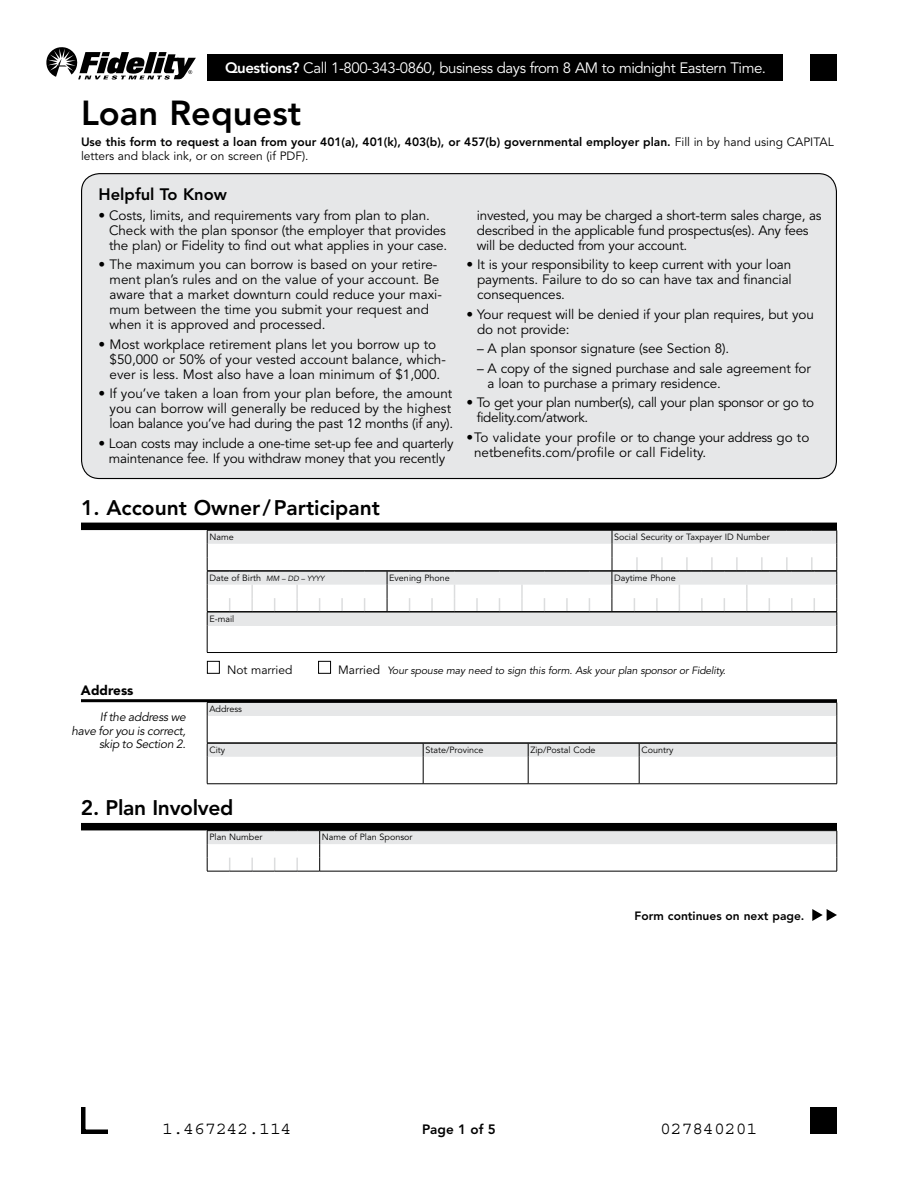
<style>
.page{position:relative;width:918px;height:1188px;background:#fff}
.page>*{position:absolute;margin:0;border:0;box-sizing:border-box;transform-origin:0 0}
.t1{font:800 34.5px "Avenir LT Std";color:#000}
.t2{font:800 21px "Avenir LT Std";color:#000}
.t3{font:18px "Courier Std";color:#000}
.t4{font:800 16.5px "Avenir LT Std";color:#000}
.t5{font:15px "Avenir LT Std";letter-spacing:-.03em;color:#fff}
.t6{font:13.5px/15px "Avenir LT Std";letter-spacing:-.01em;color:#000}
.t7{font:800 13.5px "Avenir LT Std";color:#000}
.t8{font:900 13.5px "Avenir LT Std";color:#000}
.t9{font:800 12px/13.5px "Avenir LT Std";color:#000}
.t10{font:italic 12px/13.5px "Avenir LT Std";letter-spacing:-.02em;color:#000;text-align:right}
.t11{font:12px "Avenir LT Std";color:#000}
.t12{font:italic 10.5px "Avenir LT Std";letter-spacing:-.01em;color:#000}
.t13{font:9px "Avenir LT Std";color:#000}
.s1{font-weight:800}
.s2{font-weight:400}
.s3{font-style:italic;font-size:7.5px}
.s4{font-style:normal;font-size:12px}
</style>
<div class="page">
<svg style="left:46px;top:47px;width:150px;height:33px"></svg>
<div style="left:81px;top:523px;width:756px;height:7px;background:#000"></div>
<hr style="left:81px;top:699px;width:756px;height:3px;background:#000">
<div style="left:81px;top:823px;width:756px;height:7px;background:#000"></div>
<div style="left:82px;top:174px;width:754px;height:305px;background:#e6e7e8;border-radius:18px"></div>
<hr style="left:207px;top:652px;width:630px;height:1px;background:#000">
<svg style="left:207px;top:530px;width:631px;height:122px"></svg>
<div style="left:207px;top:661px;width:13px;height:13px;border:1px solid #000"></div>
<div style="left:318px;top:661px;width:13px;height:13px;border:1px solid #000"></div>
<hr style="left:207px;top:702px;width:630px;height:1px;background:#000">
<svg style="left:207px;top:703px;width:631px;height:81px"></svg>
<hr style="left:207px;top:784px;width:216px;height:1px;background:#000">
<hr style="left:423px;top:784px;width:105px;height:1px;background:#000">
<hr style="left:528px;top:784px;width:111px;height:1px;background:#000">
<hr style="left:639px;top:784px;width:198px;height:1px;background:#000">
<svg style="left:207px;top:830px;width:631px;height:42px"></svg>
<div style="left:207px;top:54px;width:576px;height:27px;background:#000"></div>
<svg style="left:812px;top:909px;width:25px;height:12px"></svg>
<div style="left:810px;top:1107px;width:27px;height:27px;background:#000"></div>
<svg style="left:81px;top:1107px;width:27px;height:27px"></svg>
<div style="left:810px;top:54px;width:27px;height:27px;background:#000"></div>
<p class="t5" style="left:225px;top:59px;width:543px"><span class="s1">Questions?</span> Call 1-800-343-0860, business days from 8 AM to midnight Eastern Time.</p>
<h1 class="t1" style="left:81px;top:93px;width:222px">Loan Request</h1>
<p class="t9" style="left:81px;top:135px;width:754px">Use this form to request a loan from your 401(a), 401(k), 403(b), or 457(b) governmental employer plan. <span class="s2">Fill in by hand using CAPITAL letters and black ink, or on screen (if PDF).</span></p>
<p class="t4" style="left:99px;top:185px;width:130px">Helpful To Know</p>
<p class="t6" style="left:109px;top:208px;width:340px;text-indent:-11px">• Costs, limits, and requirements vary from plan to plan.<br>Check with the plan sponsor (the employer that provides the plan) or Fidelity to find out what applies in your case.</p>
<p class="t6" style="left:110px;top:257px;width:334px;text-indent:-11px">• The maximum you can borrow is based on your retire&shy;ment plan’s rules and on the value of your account. Be aware that a market downturn could reduce your maxi&shy;mum between the time you submit your request and when it is approved and processed.</p>
<p class="t6" style="left:110px;top:337px;width:338px;text-indent:-11px">• Most workplace retirement plans let you borrow up to $50,000 or 50% of your vested account balance, which&shy;ever is less. Most also have a loan minimum of $1,000.</p>
<p class="t6" style="left:110px;top:386px;width:345px;text-indent:-11px">• If you’ve taken a loan from your plan before, the amount you can borrow will generally be reduced by the highest loan balance you’ve had during the past 12 months (if any).</p>
<p class="t6" style="left:99px;top:436px;width:357px;text-align:center">• Loan costs may include a one-time set-up fee and quarterly maintenance fee. If you withdraw money that you recently</p>
<p class="t6" style="left:477px;top:208px;width:346px">invested, you may be charged a short-term sales charge, as described in the applicable fund prospectus(es). Any fees will be deducted from your account.</p>
<p class="t6" style="left:477px;top:257px;width:316px;text-align:justify;text-indent:-11px">• It is your responsibility to keep current with your loan payments. Failure to do so can have tax and financial consequences.</p>
<p class="t6" style="left:477px;top:307px;width:338px;text-indent:-11px">• Your request will be denied if your plan requires, but you do not provide:</p>
<p class="t6" style="left:477px;top:341px;width:254px">– A plan sponsor signature (see Section 8).</p>
<p class="t6" style="left:488px;top:361px;width:325px;text-indent:-11px">– A copy of the signed purchase and sale agreement for a loan to purchase a primary residence.</p>
<p class="t6" style="left:477px;top:395px;width:339px;text-indent:-10px">• To get your plan number(s), call your plan sponsor or go to fidelity.com/atwork.</p>
<p class="t6" style="left:474px;top:430px;width:337px;text-indent:-8px">•To validate your profile or to change your address go to netbenefits.com/profile or call Fidelity.</p>
<h2 class="t2" style="left:81px;top:495px;width:300px">1. Account Owner/Participant</h2>
<p class="t13" style="left:209px;top:532px;width:26px">Name</p>
<p class="t13" style="left:614px;top:532px;width:157px">Social Security or Taxpayer ID Number</p>
<p class="t13" style="left:209px;top:573px;width:117px">Date of Birth <span class="s3">mm – dd – yyyy</span></p>
<p class="t13" style="left:389px;top:573px;width:62px">Evening Phone</p>
<p class="t13" style="left:614px;top:573px;width:63px">Daytime Phone</p>
<p class="t13" style="left:209px;top:614px;width:26px">E-mail</p>
<p class="t8" style="left:81px;top:682px;width:54px">Address</p>
<p class="t10" style="left:72px;top:711px;width:116px">If the address we<br>have for you is correct, skip to Section 2.</p>
<p class="t11" style="left:227px;top:663px;width:67px">Not married</p>
<p class="t12" style="left:338px;top:664px;width:389px"><span class="s4">Married</span> Your spouse may need to sign this form. Ask your plan sponsor or Fidelity.</p>
<p class="t13" style="left:209px;top:704px;width:34px">Address</p>
<p class="t13" style="left:209px;top:745px;width:17px">City</p>
<p class="t13" style="left:425px;top:745px;width:60px">State/Province</p>
<p class="t13" style="left:530px;top:745px;width:67px">Zip/Postal Code</p>
<p class="t13" style="left:641px;top:745px;width:33px">Country</p>
<h2 class="t2" style="left:81px;top:796px;width:154px">2. Plan Involved</h2>
<p class="t13" style="left:209px;top:832px;width:54px">Plan Number</p>
<p class="t13" style="left:322px;top:832px;width:92px">Name of Plan Sponsor</p>
<p class="t9" style="left:634px;top:909px;width:172px">Form continues on next page.</p>
<h3 class="t3" style="left:162px;top:1119px;width:131px">1.467242.114</h3>
<p class="t7" style="left:422px;top:1121px;width:75px">Page 1 of 5</p>
<h3 class="t3" style="left:660px;top:1119px;width:99px">027840201</h3>
</div>
